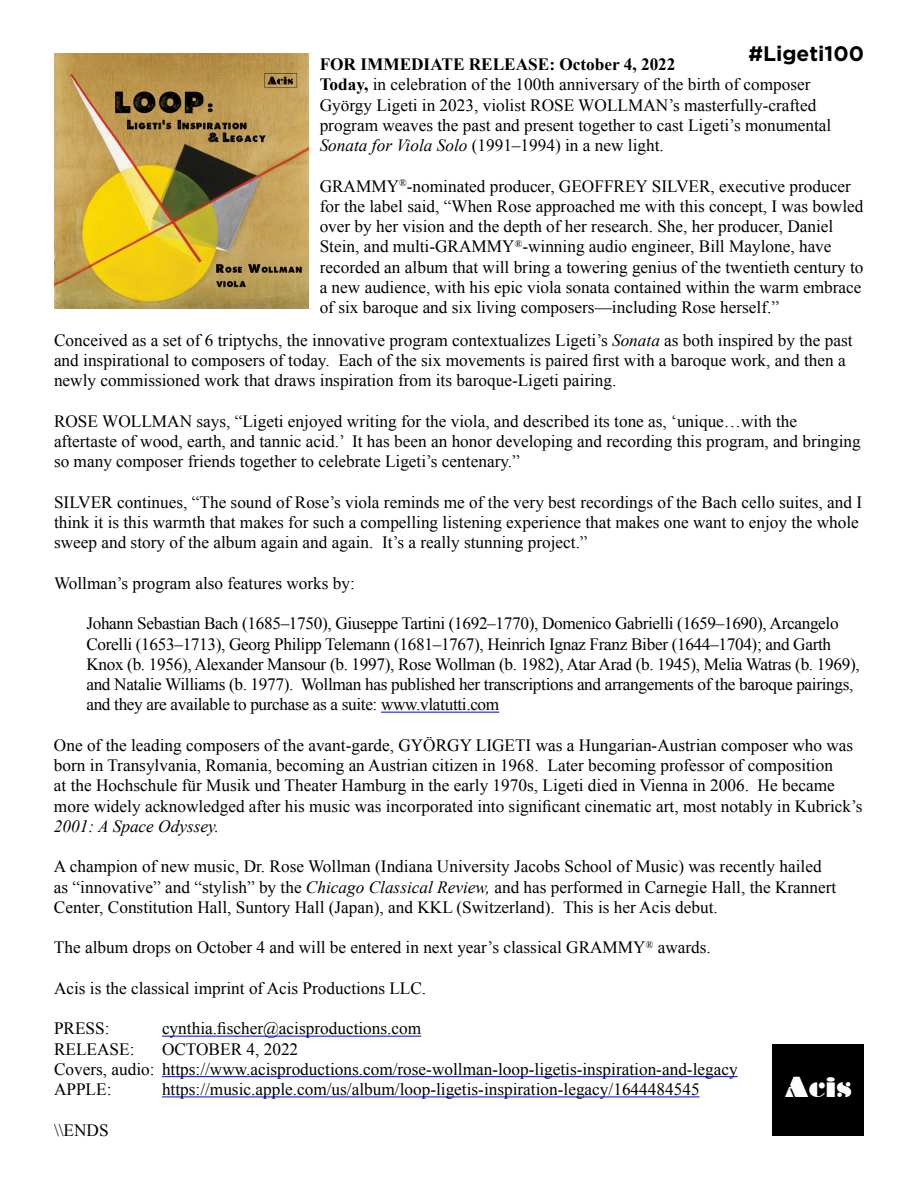
<style>
.page{position:relative;width:918px;height:1188px;background:#fff}
.page>*{position:absolute;margin:0;border:0;box-sizing:border-box;transform-origin:0 0}
.t1{font:25.8px "Braggadocio";color:#fff}
.t2{font:700 21px "Gotham";color:#000}
.t3{font:17.25px/20.2px "Times New Roman";color:#000}
.t4{font:17.25px/20.2px "Times New Roman";letter-spacing:-.02em;color:#000}
.t5{font:700 17.25px "Times New Roman";color:#000}
.t6{font:italic 17.25px "Times New Roman";color:#000}
.s1{font-weight:700}
.s2{font-style:italic}
</style>
<div class="page">
<div style="left:772px;top:1044px;width:92px;height:92px;background:#000"></div>
<img style="left:54px;top:53px;width:255px;height:255px">
<hr style="left:381px;top:712px;width:118px;height:1px;background:#00f">
<hr style="left:162px;top:1036px;width:259px;height:1px;background:#00f">
<hr style="left:162px;top:1076px;width:576px;height:1px;background:#00f">
<hr style="left:162px;top:1096px;width:538px;height:1px;background:#00f">
<p class="t2" style="left:748px;top:40px;width:117px">#Ligeti100</p>
<p class="t3" style="left:320px;top:74px;width:513px"><span class="s1">Today,</span> in celebration of the 100th anniversary of the birth of composer György Ligeti in 2023, violist ROSE WOLLMAN’s masterfully-crafted program weaves the past and present together to cast Ligeti’s monumental <span class="s2">Sonata for Viola Solo</span> (1991–1994) in a new light.</p>
<p class="t3" style="left:320px;top:176px;width:545px">GRAMMY<sup>®</sup>-nominated producer, GEOFFREY SILVER, executive producer for the label said, “When Rose approached me with this concept, I was bowled over by her vision and the depth of her research. She, her producer, Daniel Stein, and multi-GRAMMY<sup>®</sup>-winning audio engineer, Bill Maylone, have recorded an album that will bring a towering genius of the twentieth century to a new audience, with his epic viola sonata contained within the warm embrace of six baroque and six living composers—including Rose herself.”</p>
<p class="t5" style="left:320px;top:53px;width:357px">FOR IMMEDIATE RELEASE: October 4, 2022</p>
<p class="t3" style="left:54px;top:330px;width:800px">Conceived as a set of 6 triptychs, the innovative program contextualizes Ligeti’s <span class="s2">Sonata</span> as both inspired by the past and inspirational to composers of today. Each of the six movements is paired first with a baroque work, and then a newly commissioned work that draws inspiration from its baroque-Ligeti pairing.</p>
<p class="t3" style="left:54px;top:411px;width:808px">ROSE WOLLMAN says, “Ligeti enjoyed writing for the viola, and described its tone as, ‘unique…with the aftertaste of wood, earth, and tannic acid.’ It has been an honor developing and recording this program, and bringing so many composer friends together to celebrate Ligeti’s centenary.”</p>
<p class="t3" style="left:54px;top:492px;width:810px">SILVER continues, “The sound of Rose’s viola reminds me of the very best recordings of the Bach cello suites, and I think it is this warmth that makes for such a compelling listening experience that makes one want to enjoy the whole sweep and story of the album again and again. It’s a really stunning project.”</p>
<p class="t3" style="left:54px;top:573px;width:302px">Wollman’s program also features works by:</p>
<p class="t4" style="left:86px;top:613px;width:775px">Johann Sebastian Bach (1685–1750), Giuseppe Tartini (1692–1770), Domenico Gabrielli (1659–1690), Arcangelo Corelli (1653–1713), Georg Philipp Telemann (1681–1767), Heinrich Ignaz Franz Biber (1644–1704); and Garth Knox (b. 1956), Alexander Mansour (b. 1997), Rose Wollman (b. 1982), Atar Arad (b. 1945), Melia Watras (b. 1969), and Natalie Williams (b. 1977). Wollman has published her transcriptions and arrangements of the baroque pairings, and they are available to purchase as a suite: www.vlatutti.com</p>
<p class="t3" style="left:54px;top:735px;width:810px">One of the leading composers of the avant-garde, GYÖRGY LIGETI was a Hungarian-Austrian composer who was born in Transylvania, Romania, becoming an Austrian citizen in 1968. Later becoming professor of composition<br>at the Hochschule für Musik und Theater Hamburg in the early 1970s, Ligeti died in Vienna in 2006. He became more widely acknowledged after his music was incorporated into significant cinematic art, most notably in Kubrick’s</p>
<p class="t6" style="left:54px;top:814px;width:167px">2001: A Space Odyssey.</p>
<p class="t3" style="left:54px;top:856px;width:784px">A champion of new music, Dr. Rose Wollman (Indiana University Jacobs School of Music) was recently hailed as “innovative” and “stylish” by the <span class="s2">Chicago Classical Review,</span> and has performed in Carnegie Hall, the Krannert<br>Center, Constitution Hall, Suntory Hall (Japan), and KKL (Switzerland). This is her Acis debut.</p>
<p class="t3" style="left:54px;top:937px;width:658px">The album drops on October 4 and will be entered in next year’s classical GRAMMY<sup>®</sup> awards.</p>
<p class="t3" style="left:54px;top:978px;width:374px">Acis is the classical imprint of Acis Productions LLC.</p>
<p class="t3" style="left:54px;top:1018px;width:57px">PRESS:</p>
<p class="t3" style="left:162px;top:1018px;width:261px">cynthia.fischer@acisproductions.com</p>
<p class="t3" style="left:54px;top:1038px;width:82px">RELEASE:</p>
<p class="t3" style="left:54px;top:1038px;width:685px;text-indent:108px">OCTOBER 4, 2022<br>Covers, audio: https://www.acisproductions.com/rose-wollman-loop-ligetis-inspiration-and-legacy<br>APPLE:</p>
<h1 class="t1" style="left:785px;top:1071px;width:68px">Acis</h1>
<p class="t3" style="left:162px;top:1079px;width:539px">https://music.apple.com/us/album/loop-ligetis-inspiration-legacy/1644484545</p>
<p class="t3" style="left:54px;top:1119px;width:56px">\\ENDS</p>
</div>
